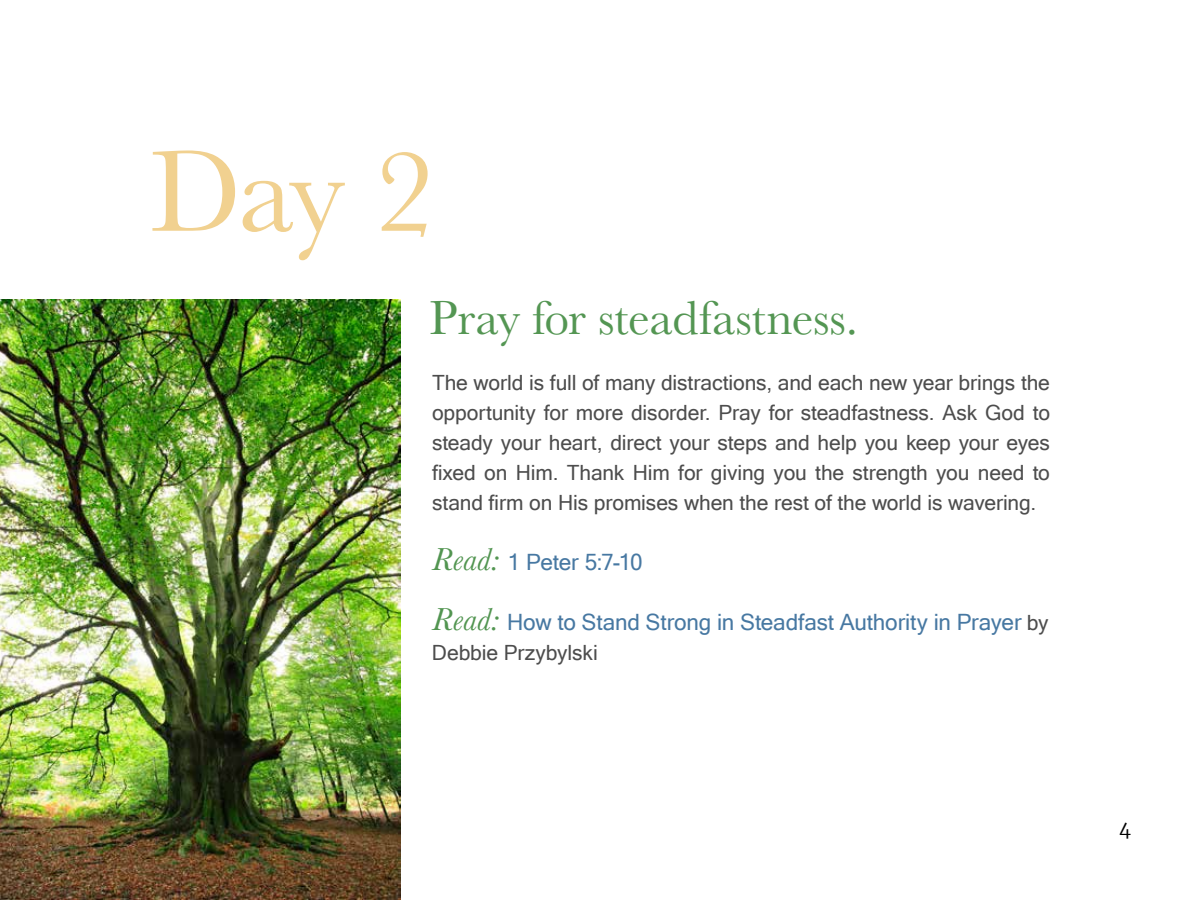
<style>
.page{position:relative;width:1200px;height:900px;background:#fff}
.page>*{position:absolute;margin:0;border:0;box-sizing:border-box;transform-origin:0 0}
.t1{font:120px "Baskerville";color:#f1d190}
.t2{font:49.5px "Baskerville";letter-spacing:-.01em;color:#549653}
.t3{font:22.5px "Microsoft Sans Serif";letter-spacing:-.005em;color:#4778a2}
.t4{font:21px/30px "Microsoft Sans Serif";letter-spacing:-.005em;color:#4d4d4d;text-align:justify}
.t5{font:300 19.5px "Merriweather Sans";color:#000}
.s1{font-family:"Baskerville";font-style:italic;font-size:33px;color:#529551}
.s2{font-size:21px;color:#4d4d4d}
</style>
<div class="page">
<img style="left:0;top:299px;width:401px;height:601px">
<h1 class="t1" style="left:150px;top:115px;width:286px">Day 2</h1>
<h2 class="t2" style="left:429px;top:286px;width:431px">Pray for steadfastness.</h2>
<p class="t4" style="left:432px;top:368px;width:620px">The world is full of many distractions, and each new year brings the opportunity for more disorder. Pray for steadfastness. Ask God to steady your heart, direct your steps and help you keep your eyes fixed on Him. Thank Him for giving you the strength you need to stand firm on His promises when the rest of the world is wavering.</p>
<p class="t3" style="left:432px;top:550px;width:212px"><span class="s1">Read:</span> 1 Peter 5:7-10</p>
<p class="t3" style="left:432px;top:610px;width:618px"><span class="s1">Read:</span> How to Stand Strong in Steadfast Authority in Prayer <span class="s2">by</span></p>
<p class="t4" style="left:432px;top:638px;width:167px">Debbie Przybylski</p>
<p class="t5" style="left:1119px;top:816px;width:14px">4</p>
</div>
